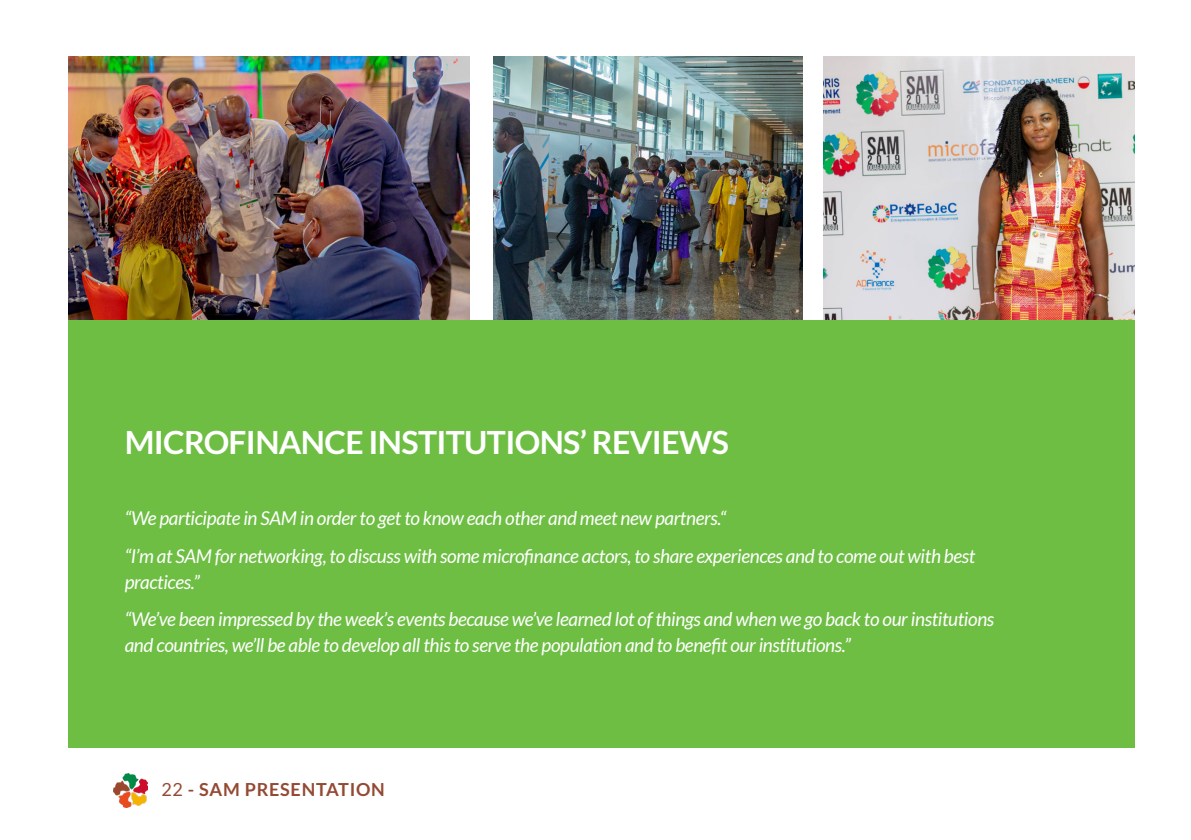
<style>
.page{position:relative;width:1191px;height:840px;background:#fff}
.page>*{position:absolute;margin:0;border:0;box-sizing:border-box;transform-origin:0 0}
._4_TITRE{font:700 32px "Lato";letter-spacing:-.02em;color:#fff}
._6_TSTE_COURANT_ITALIQUE{font:italic 19px/26px "Lato";letter-spacing:-.02em;color:#fff}
.t1{font:700 18px "Lato";letter-spacing:.04em;color:#944933}
.s1{font-weight:400}
</style>
<div class="page">
<img style="left:113px;top:773px;width:34px;height:34px">
<img style="left:68px;top:56px;width:402px;height:264px">
<img style="left:823px;top:57px;width:311px;height:263px">
<img style="left:494px;top:57px;width:308px;height:263px">
<div style="left:68px;top:320px;width:1066px;height:427px;background:#6ebe44"></div>
<p class="_4_TITRE" style="left:125px;top:424px;width:606px">MICROFINANCE INSTITUTIONS’ REVIEWS</p>
<p class="_6_TSTE_COURANT_ITALIQUE" style="left:125px;top:505px;width:603px">“We participate in SAM in order to get to know each other and meet new partners.“</p>
<p class="_6_TSTE_COURANT_ITALIQUE" style="left:125px;top:543px;width:852px">“I’m at SAM for networking, to discuss with some microfinance actors, to share experiences and to come out with best practices.”</p>
<p class="_6_TSTE_COURANT_ITALIQUE" style="left:125px;top:606px;width:871px">“We’ve been impressed by the week’s events because we’ve learned lot of things and when we go back to our institutions and countries, we’ll be able to develop all this to serve the population and to benefit our institutions.”</p>
<p class="t1" style="left:161px;top:779px;width:225px"><span class="s1">22</span> - SAM PRESENTATION</p>
</div>
